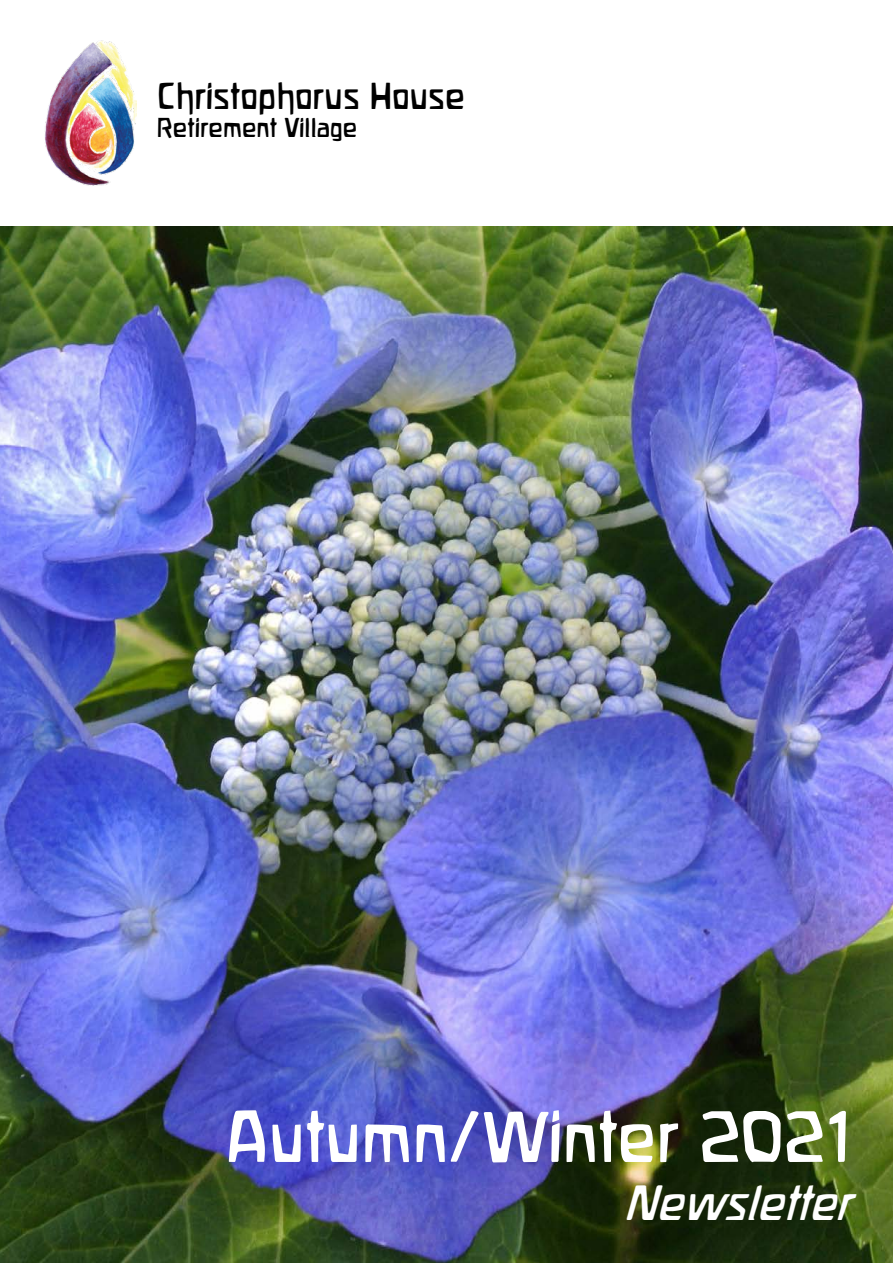
<style>
.page{position:relative;width:893px;height:1263px;background:#fff}
.page>*{position:absolute;margin:0;border:0;box-sizing:border-box;transform-origin:0 0}
.Title_-_white{font:64.5px "Waldorfschrift";color:#fff}
.Title_-_white-2{font:italic 43.5px "Waldorfschrift";color:#fff}
.Heading_-_black{font:33px "Waldorfschrift";color:#000}
.Sub_Heading_-_black{font:24px "Waldorfschrift";color:#000}
</style>
<div class="page">
<img style="left:0;top:226px;width:893px;height:1037px">
<img style="left:45px;top:40px;width:91px;height:146px">
<p class="Heading_-_black" style="left:157px;top:76px;width:310px">Christophorus House</p>
<p class="Sub_Heading_-_black" style="left:157px;top:114px;width:202px">Retirement Village</p>
<p class="Title_-_white" style="left:226px;top:1099px;width:626px">Autumn/Winter 2021</p>
<p class="Title_-_white-2" style="left:624px;top:1178px;width:241px">Newsletter</p>
</div>
